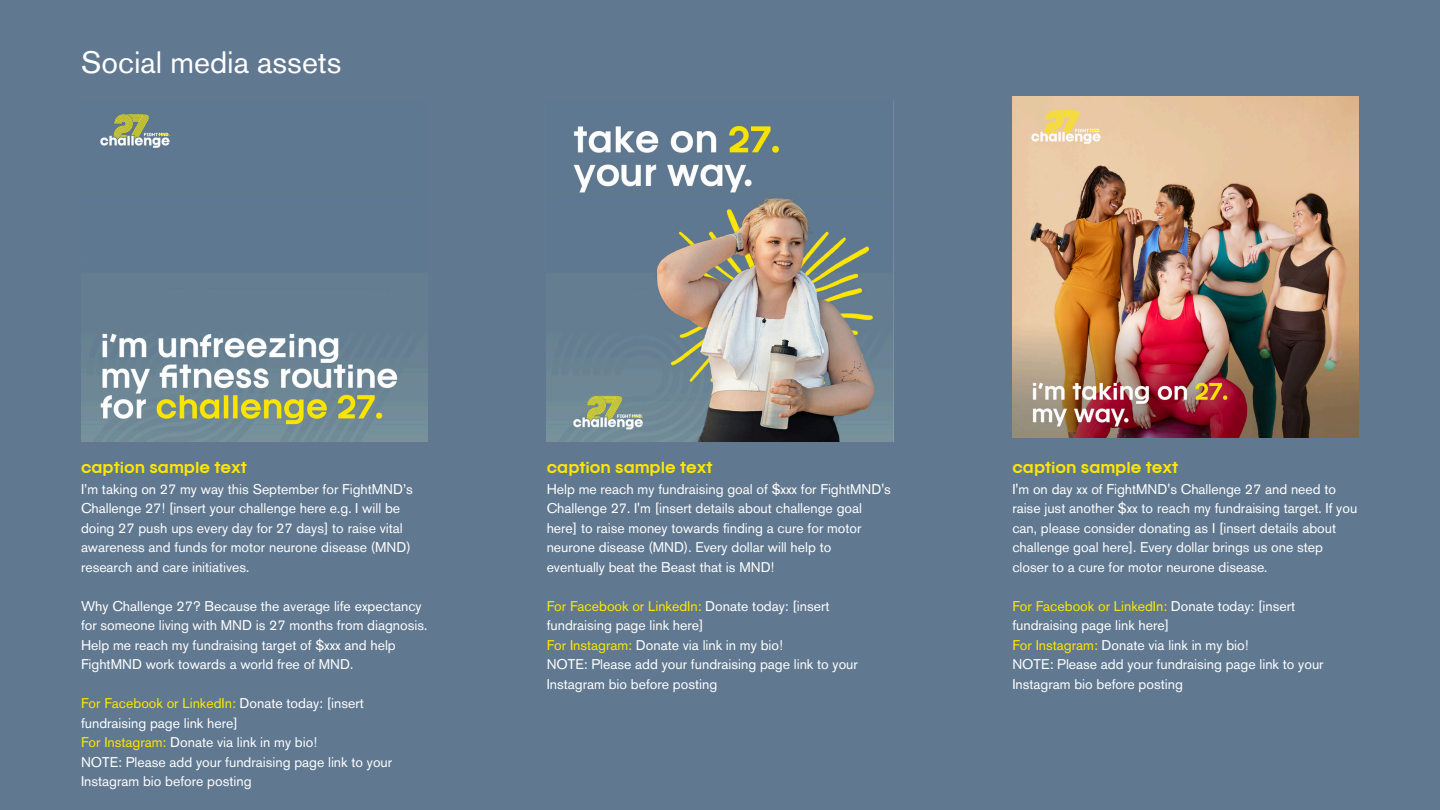
<style>
.page{position:relative;width:1440px;height:810px;background:#607890}
.page>*{position:absolute;margin:0;border:0;box-sizing:border-box;transform-origin:0 0}
.t1{font:30.7px "Akzidenz Grotesk BE";color:#fff}
.t2{font:14px/19.5px "Akzidenz Grotesk BE";color:#fff}
.t3{font:600 14px "Franie";color:#fde700}
.s1{color:#fde700}
</style>
<div class="page">
<img style="left:547px;top:126px;width:346px;height:316px">
<img style="left:81px;top:114px;width:347px;height:328px">
<img style="left:1012px;top:96px;width:347px;height:342px">
<p class="t1" style="left:81px;top:44px;width:262px">Social media assets</p>
<p class="t3" style="left:81px;top:462px;width:167px">caption sample text</p>
<p class="t2" style="left:81px;top:479px;width:334px">I’m taking on 27 my way this September for FightMND’s Challenge 27! [insert your challenge here e.g. I will be doing 27 push ups every day for 27 days] to raise vital awareness and funds for motor neurone disease (MND) research and care initiatives.</p>
<p class="t2" style="left:81px;top:596px;width:348px">Why Challenge 27? Because the average life expectancy for someone living with MND is 27 months from diagnosis.<br>Help me reach my fundraising target of $xxx and help FightMND work towards a world free of MND.</p>
<p class="t2" style="left:81px;top:693px;width:284px"><span class="s1">For Facebook or LinkedIn:</span> Donate today: [insert fundraising page link here]</p>
<p class="t2" style="left:81px;top:732px;width:238px"><span class="s1">For Instagram:</span> Donate via link in my bio!</p>
<p class="t2" style="left:81px;top:752px;width:313px">NOTE: Please add your fundraising page link to your<br>Instagram bio before posting</p>
<p class="t3" style="left:547px;top:462px;width:167px">caption sample text</p>
<p class="t2" style="left:547px;top:479px;width:346px">Help me reach my fundraising goal of $xxx for FightMND's Challenge 27. I'm [insert details about challenge goal here] to raise money towards finding a cure for motor neurone disease (MND). Every dollar will help to eventually beat the Beast that is MND!</p>
<p class="t2" style="left:547px;top:596px;width:284px"><span class="s1">For Facebook or LinkedIn:</span> Donate today: [insert fundraising page link here]</p>
<p class="t2" style="left:547px;top:635px;width:238px"><span class="s1">For Instagram:</span> Donate via link in my bio!</p>
<p class="t2" style="left:547px;top:654px;width:313px">NOTE: Please add your fundraising page link to your<br>Instagram bio before posting</p>
<p class="t3" style="left:1012px;top:462px;width:167px">caption sample text</p>
<p class="t2" style="left:1012px;top:479px;width:346px">I'm on day xx of FightMND's Challenge 27 and need to raise just another $xx to reach my fundraising target. If you can, please consider donating as I [insert details about challenge goal here]. Every dollar brings us one step closer to a cure for motor neurone disease.</p>
<p class="t2" style="left:1012px;top:596px;width:284px"><span class="s1">For Facebook or LinkedIn:</span> Donate today: [insert fundraising page link here]</p>
<p class="t2" style="left:1012px;top:635px;width:238px"><span class="s1">For Instagram:</span> Donate via link in my bio!</p>
<p class="t2" style="left:1012px;top:654px;width:313px">NOTE: Please add your fundraising page link to your<br>Instagram bio before posting</p>
</div>
